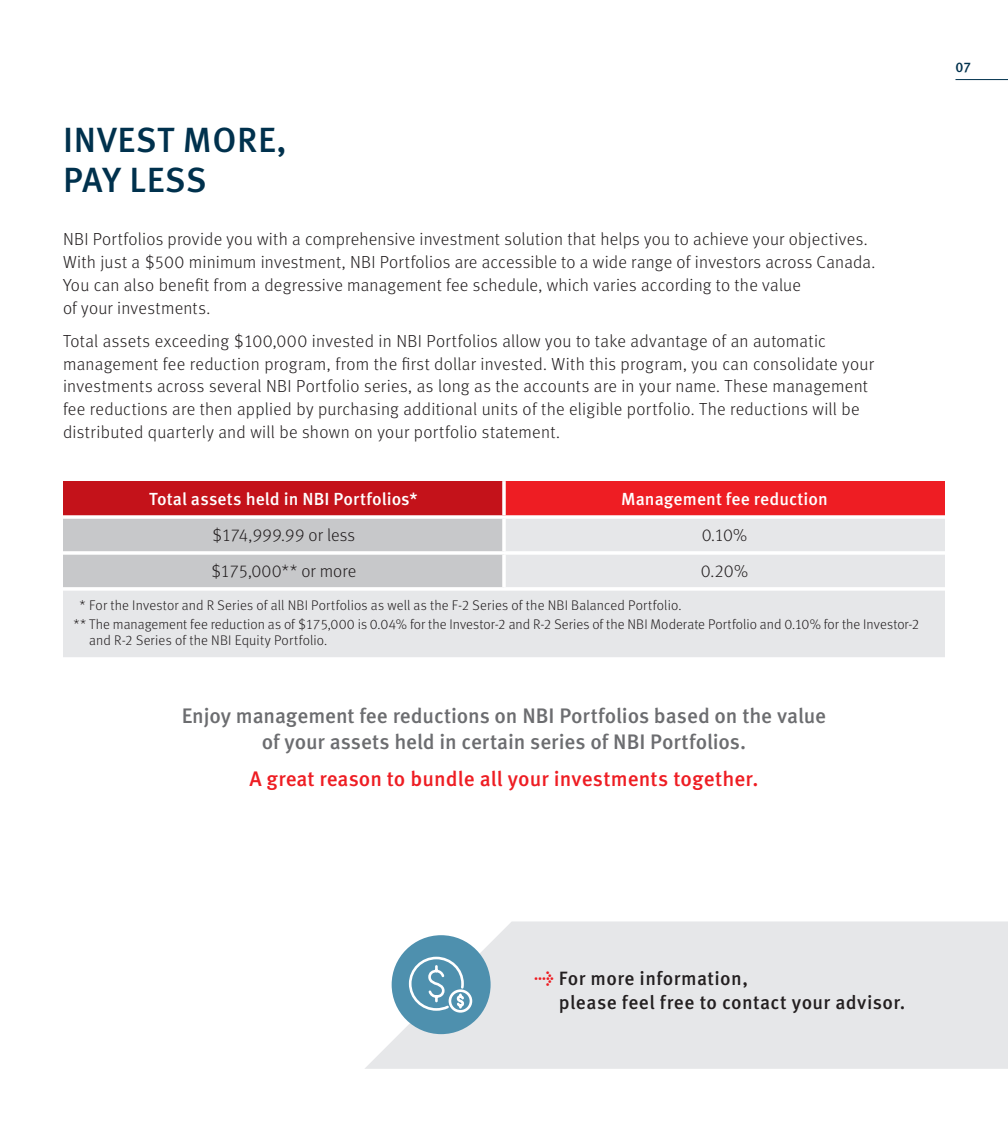
<style>
.page{position:relative;width:1008px;height:1134px;background:#fff}
.page>*{position:absolute;margin:0;border:0;box-sizing:border-box;transform-origin:0 0}
.t1{font:500 35px/40.2px "Meta OT";letter-spacing:.02em;color:#00314d}
.TEXTE_COURANT_BN{font:500 21px/26.2px "Meta OT";letter-spacing:-.005em;color:#6c6d70;text-align:center}
.TEXTE_COURANT_BN-2{font:500 21px "Meta OT";color:#ee1d23}
.QUESTIONS{font:500 19.25px/24.5px "Meta OT";letter-spacing:.02em;color:#231f20}
.TEXTE_COURANT_BN-3{font:300 17.5px/22.8px "Meta OT";letter-spacing:.015em;color:#231f20}
.TEXTE_ENTÊTE_RENVERS{font:500 17.5px "Meta OT";letter-spacing:.005em;color:#fff}
.TEXTE_COURANT_CENTRE{font:300 17.5px "Meta OT";color:#231f20}
.TEXTE_COURANT_BN-4{font:300 14px/15.8px "Meta OT";letter-spacing:.01em;color:#231f20}
.t2{font:500 14px "Meta OT";color:#00314d}
.s1{font-family:"Meta Bold Expert";font-weight:400;font-size:15.92px;color:#ee1d23}
</style>
<div class="page">
<hr style="left:956px;top:79px;width:52px;height:1px;background:#00314d">
<div style="left:63px;top:481px;width:441px;height:36px;background:#c4121a"></div>
<div style="left:504px;top:481px;width:441px;height:36px;background:#ee1d23"></div>
<svg style="left:63px;top:519px;width:882px;height:138px;background:#dedfe1"></svg>
<svg style="left:502px;top:481px;width:4px;height:34px"></svg>
<svg style="left:63px;top:515px;width:441px;height:4px"></svg>
<svg style="left:504px;top:515px;width:441px;height:2px"></svg>
<hr style="left:502px;top:519px;width:4px;height:32px;background:#fff">
<hr style="left:63px;top:551px;width:441px;height:4px;background:#fff">
<hr style="left:504px;top:551px;width:441px;height:4px;background:#fff">
<hr style="left:502px;top:555px;width:4px;height:32px;background:#fff">
<hr style="left:63px;top:587px;width:441px;height:4px;background:#fff">
<hr style="left:504px;top:587px;width:441px;height:4px;background:#fff">
<svg style="left:365px;top:921px;width:643px;height:148px;background:#e7e8ea"></svg>
<div style="left:392px;top:935px;width:99px;height:99px;background:#4e90ae;border-radius:50%"></div>
<div style="left:449px;top:989px;width:23px;height:24px;border:3px solid #fff;border-radius:50%"></div>
<svg style="left:408px;top:956px;width:58px;height:56px"></svg>
<p class="t1" style="left:63px;top:120px;width:225px">INVEST MORE,<br>PAY LESS</p>
<p class="TEXTE_COURANT_BN-3" style="left:63px;top:228px;width:814px">NBI Portfolios provide you with a comprehensive investment solution that helps you to achieve your objectives.<br>With just a $500 minimum investment, NBI Portfolios are accessible to a wide range of investors across Canada.<br>You can also benefit from a degressive management fee schedule, which varies according to the value<br>of your investments.</p>
<p class="TEXTE_COURANT_BN-3" style="left:63px;top:330px;width:813px">Total assets exceeding $100,000 invested in NBI Portfolios allow you to take advantage of an automatic management fee reduction program, from the first dollar invested. With this program, you can consolidate your investments across several NBI Portfolio series, as long as the accounts are in your name. These management fee reductions are then applied by purchasing additional units of the eligible portfolio. The reductions will be distributed quarterly and will be shown on your portfolio statement.</p>
<p class="TEXTE_ENTÊTE_RENVERS" style="left:149px;top:488px;width:270px">Total assets held in NBI Portfolios*</p>
<p class="TEXTE_ENTÊTE_RENVERS" style="left:621px;top:488px;width:208px">Management fee reduction</p>
<p class="TEXTE_COURANT_CENTRE" style="left:212px;top:524px;width:145px">$174,999.99 or less</p>
<p class="TEXTE_COURANT_CENTRE" style="left:702px;top:524px;width:47px">0.10%</p>
<p class="TEXTE_COURANT_CENTRE" style="left:211px;top:560px;width:147px">$175,000** or more</p>
<p class="TEXTE_COURANT_CENTRE" style="left:701px;top:560px;width:49px">0.20%</p>
<p class="TEXTE_COURANT_BN-4" style="left:80px;top:598px;width:603px">* For the Investor and R Series of all NBI Portfolios as well as the F-2 Series of the NBI Balanced Portfolio.</p>
<p class="TEXTE_COURANT_BN-4" style="left:89px;top:617px;width:832px;text-indent:-16px">** The management fee reduction as of $175,000 is 0.04% for the Investor-2 and R-2 Series of the NBI Moderate Portfolio and 0.10% for the Investor-2 and R-2 Series of the NBI Equity Portfolio.</p>
<p class="TEXTE_COURANT_BN" style="left:182px;top:702px;width:646px">Enjoy management fee reductions on NBI Portfolios based on the value of your assets held in certain series of NBI Portfolios.</p>
<p class="TEXTE_COURANT_BN-2" style="left:250px;top:765px;width:510px">A great reason to bundle all your investments together.</p>
<p class="t2" style="left:956px;top:59px;width:17px">07</p>
<p class="QUESTIONS" style="left:559px;top:966px;width:348px;text-indent:-24px"><span class="s1">l</span> For more information,<br>please feel free to contact your advisor.</p>
</div>
